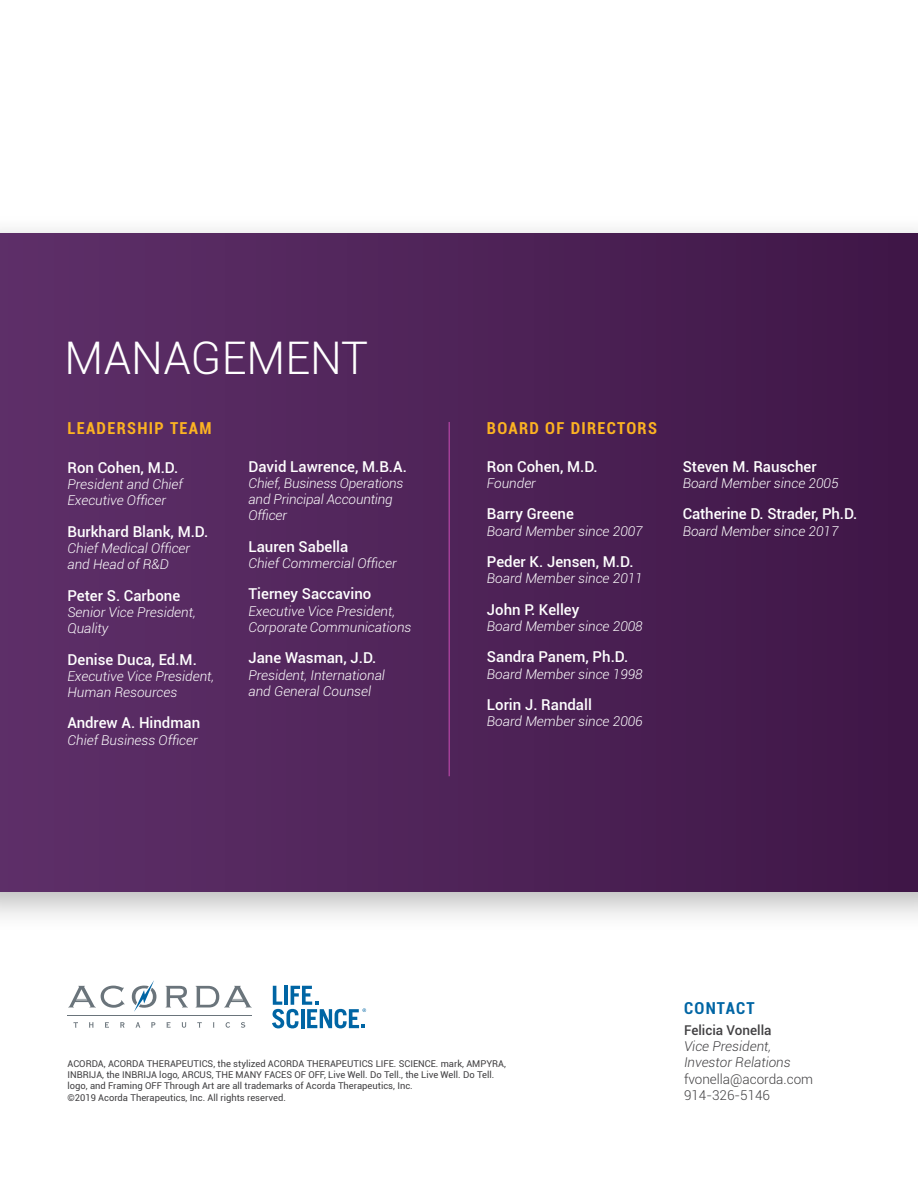
<style>
.page{position:relative;width:918px;height:1188px;background:#fff}
.page>*{position:absolute;margin:0;border:0;box-sizing:border-box;transform-origin:0 0}
.t1{font:300 45px "Roboto";color:#fff}
.t2{font:700 condensed 16.5px "Roboto";letter-spacing:.08em;color:#fcb322}
.t3{font:700 condensed 16.5px "Roboto";letter-spacing:.07em;color:#0065a4}
.t4{font:500 15px "Roboto";color:#fff}
.t5{font:italic 300 13.5px/16.2px "Roboto";color:#fff}
.t6{font:italic 300 13.5px/16.2px "Roboto";color:#414042}
.t7{font:300 13.5px/16.2px "Roboto";color:#414042}
.t8{font:500 13.5px "Roboto";color:#414042}
.t9{font:9.3px/11.2px "Roboto";color:#414042}
</style>
<div class="page">
<div style="left:0;top:214px;width:918px;height:719px;background:#000;opacity:.28"></div>
<div style="left:0;top:233px;width:918px;height:658px;background:linear-gradient(to right,#5e3069,#3f1647)"></div>
<svg style="left:166px;top:986px;width:22px;height:21px"></svg>
<svg style="left:74px;top:1022px;width:4px;height:6px"></svg>
<svg style="left:89px;top:1022px;width:5px;height:6px"></svg>
<svg style="left:105px;top:1022px;width:4px;height:6px"></svg>
<svg style="left:120px;top:1022px;width:5px;height:6px"></svg>
<svg style="left:135px;top:1022px;width:5px;height:6px"></svg>
<svg style="left:151px;top:1022px;width:4px;height:6px"></svg>
<svg style="left:166px;top:1022px;width:5px;height:6px"></svg>
<svg style="left:182px;top:1022px;width:4px;height:6px"></svg>
<svg style="left:197px;top:1022px;width:5px;height:6px"></svg>
<svg style="left:213px;top:1022px;width:2px;height:6px"></svg>
<svg style="left:226px;top:1022px;width:4px;height:6px"></svg>
<svg style="left:241px;top:1022px;width:4px;height:6px"></svg>
<hr style="left:68px;top:1015px;width:184px;height:1px;background:#6a747b">
<svg style="left:132px;top:980px;width:24px;height:32px"></svg>
<svg style="left:68px;top:986px;width:57px;height:22px"></svg>
<svg style="left:196px;top:986px;width:55px;height:21px"></svg>
<svg style="left:272px;top:986px;width:94px;height:42px"></svg>
<hr style="left:448px;top:422px;width:2px;height:354px;background:#a23f97">
<h1 class="t1" style="left:64px;top:327px;width:305px">MANAGEMENT</h1>
<p class="t2" style="left:68px;top:417px;width:145px">LEADERSHIP TEAM</p>
<p class="t2" style="left:487px;top:417px;width:172px">BOARD OF DIRECTORS</p>
<p class="t4" style="left:68px;top:457px;width:112px">Ron Cohen, M.D.</p>
<p class="t5" style="left:68px;top:476px;width:117px">President and Chief<br>Executive Officer</p>
<p class="t4" style="left:68px;top:521px;width:142px">Burkhard Blank, M.D.</p>
<p class="t5" style="left:68px;top:540px;width:124px">Chief Medical Officer and Head of R&amp;D</p>
<p class="t4" style="left:68px;top:585px;width:114px">Peter S. Carbone</p>
<p class="t5" style="left:68px;top:603px;width:130px">Senior Vice President,<br>Quality</p>
<p class="t4" style="left:68px;top:649px;width:131px">Denise Duca, Ed.M.</p>
<p class="t5" style="left:68px;top:667px;width:148px">Executive Vice President,<br>Human Resources</p>
<p class="t4" style="left:68px;top:713px;width:134px">Andrew A. Hindman</p>
<p class="t5" style="left:68px;top:731px;width:132px">Chief Business Officer</p>
<p class="t4" style="left:248px;top:456px;width:160px">David Lawrence, M.B.A.</p>
<p class="t5" style="left:248px;top:475px;width:157px">Chief, Business Operations and Principal Accounting<br>Officer</p>
<p class="t4" style="left:248px;top:536px;width:101px">Lauren Sabella</p>
<p class="t5" style="left:248px;top:555px;width:150px">Chief Commercial Officer</p>
<p class="t4" style="left:248px;top:584px;width:124px">Tierney Saccavino</p>
<p class="t5" style="left:248px;top:602px;width:165px">Executive Vice President,<br>Corporate Communications</p>
<p class="t4" style="left:248px;top:648px;width:129px">Jane Wasman, J.D.</p>
<p class="t5" style="left:248px;top:666px;width:138px">President, International and General Counsel</p>
<p class="t4" style="left:487px;top:456px;width:112px">Ron Cohen, M.D.</p>
<p class="t5" style="left:487px;top:475px;width:50px">Founder</p>
<p class="t4" style="left:487px;top:504px;width:88px">Barry Greene</p>
<p class="t5" style="left:487px;top:522px;width:157px">Board Member since 2007</p>
<p class="t4" style="left:487px;top:551px;width:148px">Peder K. Jensen, M.D.</p>
<p class="t5" style="left:487px;top:570px;width:157px">Board Member since 2011</p>
<p class="t4" style="left:487px;top:599px;width:94px">John P. Kelley</p>
<p class="t5" style="left:487px;top:618px;width:157px">Board Member since 2008</p>
<p class="t4" style="left:487px;top:647px;width:143px">Sandra Panem, Ph.D.</p>
<p class="t5" style="left:487px;top:665px;width:157px">Board Member since 1998</p>
<p class="t4" style="left:487px;top:694px;width:106px">Lorin J. Randall</p>
<p class="t5" style="left:487px;top:713px;width:157px">Board Member since 2006</p>
<p class="t4" style="left:683px;top:456px;width:136px">Steven M. Rauscher</p>
<p class="t5" style="left:683px;top:475px;width:157px">Board Member since 2005</p>
<p class="t4" style="left:683px;top:504px;width:176px">Catherine D. Strader, Ph.D.</p>
<p class="t5" style="left:683px;top:522px;width:157px">Board Member since 2017</p>
<p class="t9" style="left:68px;top:1057px;width:440px">ACORDA, ACORDA THERAPEUTICS, the stylized ACORDA THERAPEUTICS LIFE. SCIENCE. mark, AMPYRA, INBRIJA, the INBRIJA logo, ARCUS, THE MANY FACES OF OFF, Live Well. Do Tell., the Live Well. Do Tell. logo, and Framing OFF Through Art are all trademarks of Acorda Therapeutics, Inc.<br>©2019 Acorda Therapeutics, Inc. All rights reserved.</p>
<p class="t3" style="left:684px;top:997px;width:72px">CONTACT</p>
<p class="t8" style="left:684px;top:1021px;width:89px">Felicia Vonella</p>
<p class="t6" style="left:684px;top:1038px;width:108px">Vice President,<br>Investor Relations</p>
<p class="t7" style="left:684px;top:1070px;width:131px">fvonella@acorda.com<br>914-326-5146</p>
</div>
